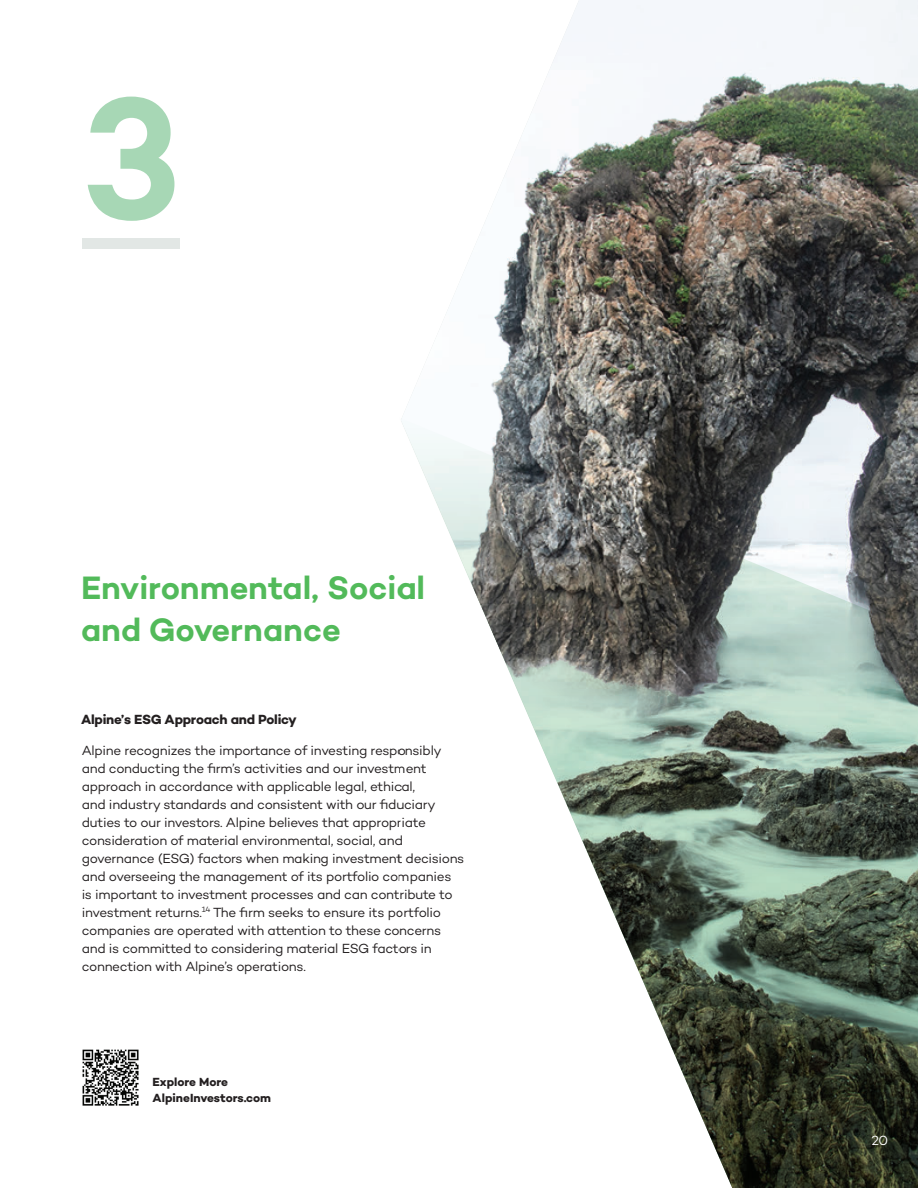
<style>
.page{position:relative;width:918px;height:1188px;background:#fff}
.page>*{position:absolute;margin:0;border:0;box-sizing:border-box;transform-origin:0 0}
.t1{font:600 176.1px "Campton";color:#a7d7b5}
.t2{font:600 33px/42px "Campton";color:#52ba5a}
.t3{font:13.5px/18px "Campton";letter-spacing:-.025em;color:#231f20}
.t4{font:700 13.5px "Campton";letter-spacing:-.02em;color:#231f20}
.t5{font:13.5px "Campton";color:#fff}
.t6{font:700 12px/16.5px "Campton";color:#231f20}
</style>
<div class="page">
<div style="left:82px;top:238px;width:98px;height:11px;background:#e2e7e5"></div>
<img style="left:82px;top:1049px;width:57px;height:57px">
<img style="left:402px;top:0;width:516px;height:418px">
<svg style="left:401px;top:418px;width:517px;height:770px"></svg>
<h1 class="t1" style="left:81px;top:46px;width:101px">3</h1>
<h2 class="t2" style="left:81px;top:566px;width:346px">Environmental, Social and Governance</h2>
<p class="t4" style="left:81px;top:711px;width:217px">Alpine’s ESG Approach and Policy</p>
<p class="t3" style="left:82px;top:741px;width:384px">Alpine recognizes the importance of investing responsibly and conducting the firm’s activities and our investment approach in accordance with applicable legal, ethical,<br>and industry standards and consistent with our fiduciary duties to our investors. Alpine believes that appropriate consideration of material environmental, social, and governance (ESG) factors when making investment decisions and overseeing the management of its portfolio companies is important to investment processes and can contribute to investment returns.<sup>14</sup> The firm seeks to ensure its portfolio companies are operated with attention to these concerns and is committed to considering material ESG factors in connection with Alpine’s operations.</p>
<p class="t6" style="left:153px;top:1073px;width:120px">Explore More<br>AlpineInvestors.com</p>
<p class="t5" style="left:871px;top:1132px;width:18px">20</p>
</div>
